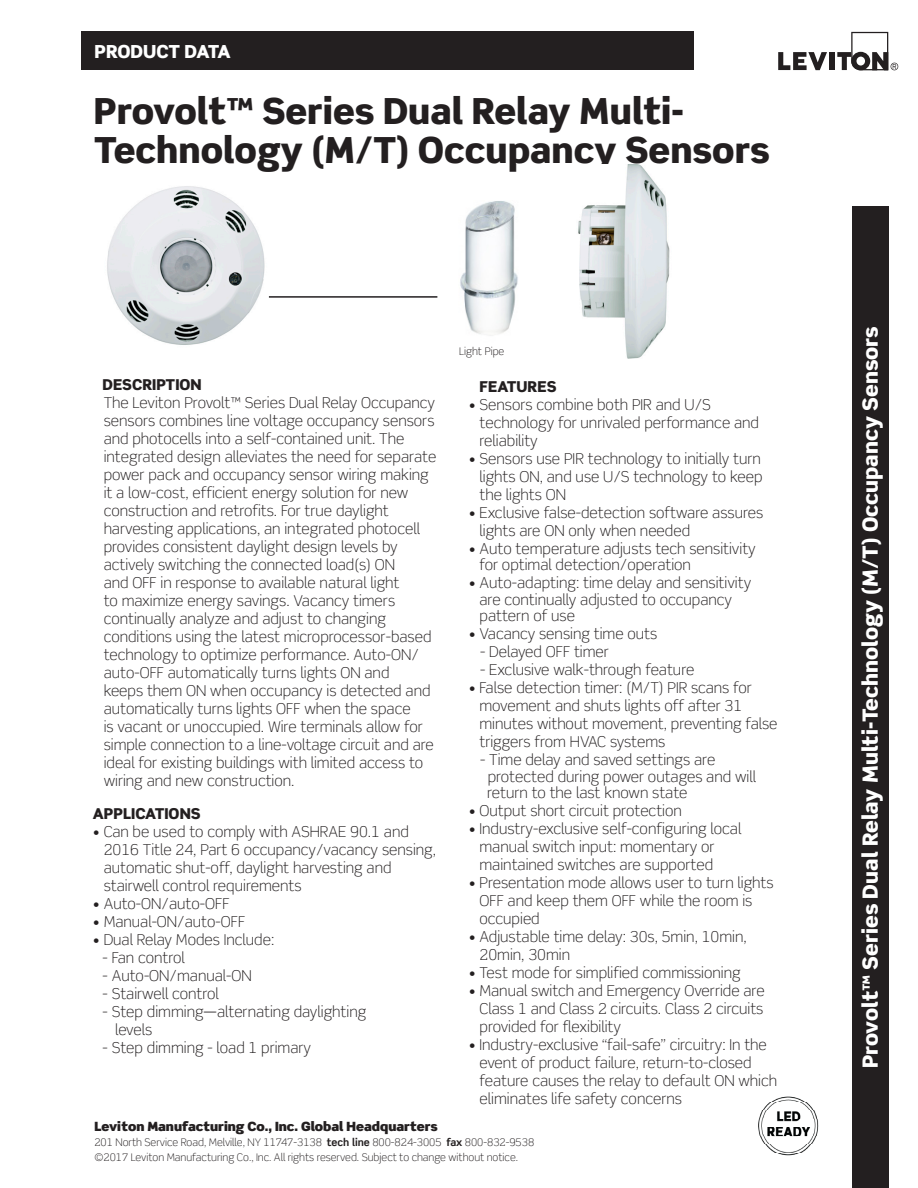
<style>
.page{position:relative;width:918px;height:1188px;background:#fff}
.page>*{position:absolute;margin:0;border:0;box-sizing:border-box;transform-origin:0 0}
.Main_Headline_BIG{font:900 36px/39px "Scene Std";color:#231f20}
.Sidebar_Title{font:900 21px "Scene Std";color:#fff}
.t1{font:900 18px "Scene Std";letter-spacing:-.02em;color:#fff}
.Body_Copy{font:300 15px/18px "Scene Std";color:#231f20}
.Body_Copy-2{font:900 15px "Scene Std";color:#231f20}
.t2{font:900 12.75px "Scene Std";color:#231f20}
.Captions{font:300 10.5px "Scene Std";color:#231f20}
.s1{font-weight:900}
.s2{font-weight:700}
</style>
<div class="page">
<svg style="left:778px;top:52px;width:49px;height:18px"></svg>
<div style="left:829px;top:52px;width:5px;height:18px;background:#231f20"></div>
<svg style="left:837px;top:32px;width:61px;height:38px"></svg>
<div style="left:81px;top:32px;width:613px;height:38px;background:#231f20"></div>
<div style="left:852px;top:207px;width:36px;height:981px;background:#231f20"></div>
<img style="left:437px;top:201px;width:81px;height:135px">
<img style="left:107px;top:186px;width:162px;height:159px">
<img style="left:578px;top:164px;width:92px;height:195px">
<hr style="left:269px;top:296px;width:168px;height:2px;background:#231f20">
<img style="left:758px;top:1096px;width:61px;height:60px">
<p class="t1" style="left:94px;top:40px;width:138px">PRODUCT DATA</p>
<p class="Main_Headline_BIG" style="left:94px;top:91px;width:678px">Provolt™ Series Dual Relay Multi-<br>Technology (M/T) Occupancy Sensors</p>
<p class="Body_Copy" style="left:103px;top:375px;width:335px"><span class="s1">DESCRIPTION<br></span>The Leviton Provolt™ Series Dual Relay Occupancy sensors combines line voltage occupancy sensors and photocells into a self-contained unit. The integrated design alleviates the need for separate power pack and occupancy sensor wiring making it a low-cost, efficient energy solution for new construction and retrofits. For true daylight harvesting applications, an integrated photocell provides consistent daylight design levels by actively switching the connected load(s) ON<br>and OFF in response to available natural light<br>to maximize energy savings. Vacancy timers continually analyze and adjust to changing conditions using the latest microprocessor-based technology to optimize performance. Auto-ON/ auto-OFF automatically turns lights ON and<br>keeps them ON when occupancy is detected and automatically turns lights OFF when the space<br>is vacant or unoccupied. Wire terminals allow for simple connection to a line-voltage circuit and are ideal for existing buildings with limited access to wiring and new construction.</p>
<p class="Body_Copy-2" style="left:93px;top:804px;width:109px">APPLICATIONS</p>
<p class="Body_Copy" style="left:104px;top:822px;width:334px;text-indent:-11px">• Can be used to comply with ASHRAE 90.1 and 2016 Title 24, Part 6 occupancy/vacancy sensing, automatic shut-off, daylight harvesting and stairwell control requirements</p>
<p class="Body_Copy" style="left:93px;top:894px;width:138px">• Auto-ON/auto-OFF</p>
<p class="Body_Copy" style="left:93px;top:912px;width:154px">• Manual-ON/auto-OFF</p>
<p class="Body_Copy" style="left:93px;top:930px;width:183px">• Dual Relay Modes Include:</p>
<p class="Body_Copy" style="left:103px;top:948px;width:84px">- Fan control</p>
<p class="Body_Copy" style="left:103px;top:966px;width:151px">- Auto-ON/manual-ON</p>
<p class="Body_Copy" style="left:103px;top:984px;width:118px">- Stairwell control</p>
<p class="Body_Copy" style="left:115px;top:1002px;width:253px;text-indent:-12px">- Step dimming—alternating daylighting levels</p>
<p class="Body_Copy" style="left:103px;top:1038px;width:210px">- Step dimming - load 1 primary</p>
<p class="Captions" style="left:459px;top:345px;width:47px">Light Pipe</p>
<p class="Body_Copy-2" style="left:480px;top:377px;width:78px">FEATURES</p>
<p class="Body_Copy" style="left:480px;top:396px;width:281px;text-indent:-11px">• Sensors combine both PIR and U/S technology for unrivaled performance and reliability</p>
<p class="Body_Copy" style="left:480px;top:450px;width:285px;text-align:justify;text-indent:-11px">• Sensors use PIR technology to initially turn lights ON, and use U/S technology to keep the lights ON</p>
<p class="Body_Copy" style="left:480px;top:504px;width:285px;text-indent:-11px">• Exclusive false-detection software assures lights are ON only when needed</p>
<p class="Body_Copy" style="left:480px;top:540px;width:278px;line-height:16.5px;text-indent:-11px">• Auto temperature adjusts tech sensitivity for optimal detection/operation</p>
<p class="Body_Copy" style="left:480px;top:575px;width:273px;line-height:16.5px;text-indent:-11px">• Auto-adapting: time delay and sensitivity are continually adjusted to occupancy pattern of use</p>
<p class="Body_Copy" style="left:469px;top:625px;width:190px">• Vacancy sensing time outs</p>
<p class="Body_Copy" style="left:480px;top:643px;width:130px">- Delayed OFF timer</p>
<p class="Body_Copy" style="left:480px;top:661px;width:216px">- Exclusive walk-through feature</p>
<p class="Body_Copy" style="left:480px;top:679px;width:300px;text-indent:-11px">• False detection timer: (M/T) PIR scans for movement and shuts lights off after 31 minutes without movement, preventing false triggers from HVAC systems</p>
<p class="Body_Copy" style="left:480px;top:751px;width:237px">- Time delay and saved settings are</p>
<p class="Body_Copy" style="left:487px;top:768px;width:270px;line-height:16.5px">protected during power outages and will return to the last known state</p>
<p class="Body_Copy" style="left:469px;top:802px;width:215px">• Output short circuit protection</p>
<p class="Body_Copy" style="left:480px;top:820px;width:263px;text-indent:-11px">• Industry-exclusive self-configuring local manual switch input: momentary or maintained switches are supported</p>
<p class="Body_Copy" style="left:480px;top:874px;width:296px;text-indent:-11px">• Presentation mode allows user to turn lights<br>OFF and keep them OFF while the room is occupied</p>
<p class="Body_Copy" style="left:480px;top:928px;width:269px;text-indent:-11px">• Adjustable time delay: 30s, 5min, 10min,<br>20min, 30min</p>
<p class="Body_Copy" style="left:469px;top:964px;width:274px">• Test mode for simplified commissioning</p>
<p class="Body_Copy" style="left:480px;top:982px;width:287px;text-align:justify;text-indent:-11px">• Manual switch and Emergency Override are Class 1 and Class 2 circuits. Class 2 circuits provided for flexibility</p>
<p class="Body_Copy" style="left:480px;top:1036px;width:299px;text-indent:-11px">• Industry-exclusive “fail-safe” circuitry: In the event of product failure, return-to-closed feature causes the relay to default ON which eliminates life safety concerns</p>
<p class="t2" style="left:94px;top:1118px;width:345px">Leviton Manufacturing Co., Inc. Global Headquarters</p>
<p class="Captions" style="left:94px;top:1136px;width:441px">201 North Service Road, Melville, NY 11747-3138 <span class="s2">tech line</span> 800-824-3005 <span class="s2">fax</span> 800-832-9538</p>
<p class="Captions" style="left:94px;top:1151px;width:425px">©2017 Leviton Manufacturing Co., Inc. All rights reserved. Subject to change without notice.</p>
<p class="Sidebar_Title" style="left:857px;top:1068px;width:743px;rotate:-90deg">Provolt™ Series Dual Relay Multi-Technology (M/T) Occupancy Sensors</p>
</div>
